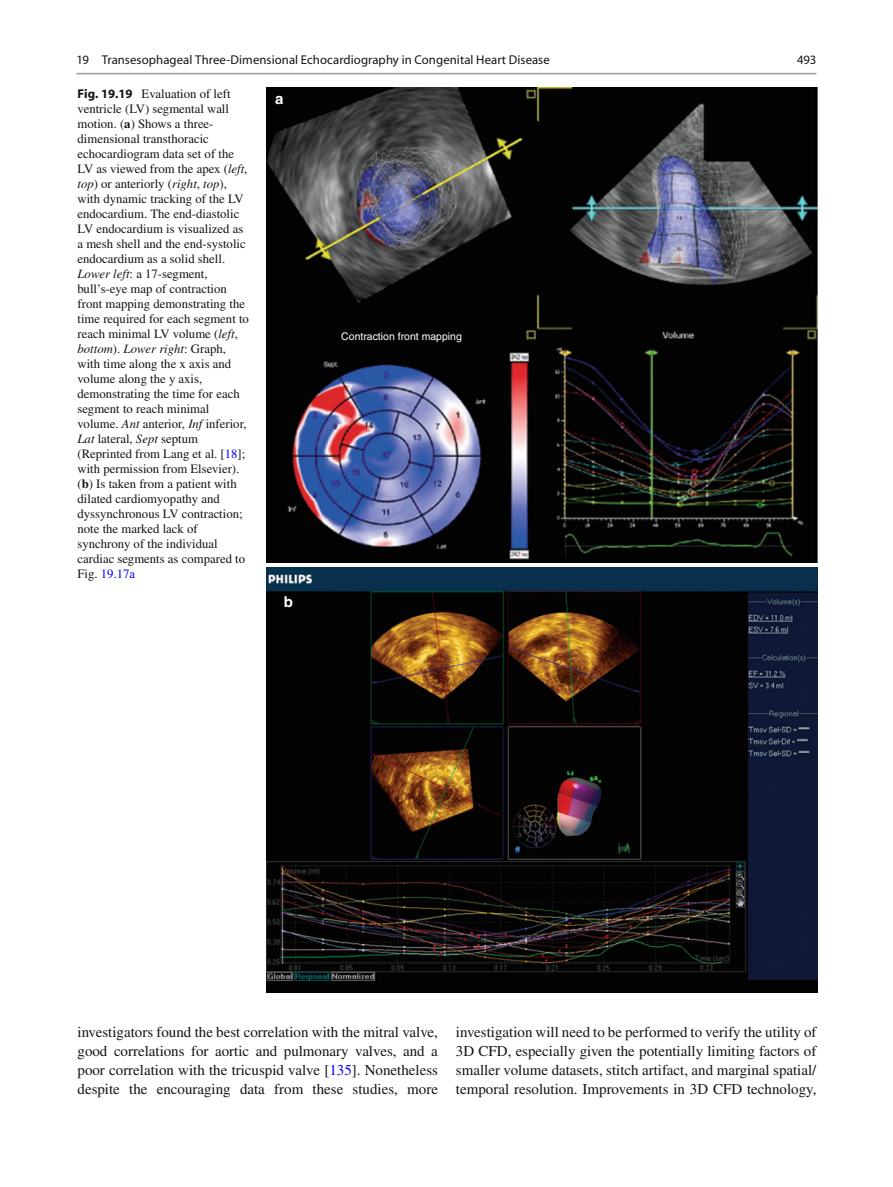
<style>
.page{position:relative;width:893px;height:1187px;background:#fff}
.page>*{position:absolute;margin:0;border:0;box-sizing:border-box;transform-origin:0 0}
.t1{font:15px/18.8px "Times";color:#131413;text-align:justify}
.t2{font:700 15px "Helvetica";color:#fff}
.t3{font:12.75px/15px "Times";color:#131413}
.t4{font:12.75px "Myriad";letter-spacing:.005em;color:#131413}
.t5{font:10.5px "Helvetica";color:#fff}
.s1{font-family:"Myriad";font-weight:700}
.s2{font-weight:700}
.s3{font-style:italic}
.s4{color:#00f}
</style>
<div class="page">
<img style="left:266px;top:88px;width:551px;height:475px">
<img style="left:267px;top:567px;width:550px;height:425px">
<hr style="left:77px;top:73px;width:739px;height:1px;background:#989898">
<p class="t4" style="left:77px;top:55px;width:475px">19 Transesophageal Three-Dimensional Echocardiography in Congenital Heart Disease</p>
<p class="t3" style="left:78px;top:87px;width:173px"><span class="s1">Fig. 19.19</span> Evaluation of left ventricle (LV) segmental wall motion. ( <span class="s2">a</span> ) Shows a three&shy;dimensional transthoracic echocardiogram data set of the<br>LV as viewed from the apex ( <span class="s3">left</span> , <span class="s3">top</span> ) or anteriorly ( <span class="s3">right</span> , <span class="s3">top</span> ), with dynamic tracking of the LV endocardium. The end-diastolic<br>LV endocardium is visualized as a mesh shell and the end-systolic endocardium as a solid shell.<br><span class="s3">Lower left</span> : a 17-segment, bull’s-eye map of contraction front mapping demonstrating the time required for each segment to reach minimal LV volume ( <span class="s3">left</span> , <span class="s3">bottom</span> ). <span class="s3">Lower right</span> : Graph, with time along the x axis and volume along the y axis, demonstrating the time for each segment to reach minimal volume. <span class="s3">Ant</span> anterior, <span class="s3">Inf</span> inferior,<br><span class="s3">Lat</span> lateral, <span class="s3">Sept</span> septum (Reprinted from Lang et al. [ <span class="s4">18</span> ]; with permission from Elsevier).<br>( <span class="s2">b</span> ) Is taken from a patient with dilated cardiomyopathy and dyssynchronous LV contraction; note the marked lack of synchrony of the individual cardiac segments as compared to<br>Fig. <span class="s4">19.17a</span></p>
<p class="t2" style="left:275px;top:90px;width:10px">a</p>
<p class="t2" style="left:284px;top:593px;width:11px">b</p>
<p class="t5" style="left:341px;top:332px;width:122px">Contraction front mapping</p>
<p class="t4" style="left:797px;top:55px;width:21px">493</p>
<p class="t1" style="left:78px;top:1024px;width:362px">investigators found the best correlation with the mitral valve, good correlations for aortic and pulmonary valves, and a poor correlation with the tricuspid valve [ <span class="s4">135</span> ]. Nonetheless despite the encouraging data from these studies, more</p>
<p class="t1" style="left:456px;top:1024px;width:362px">investigation will need to be performed to verify the utility of 3D CFD, especially given the potentially limiting factors of smaller volume datasets, stitch artifact, and marginal spatial/ temporal resolution. Improvements in 3D CFD technology,</p>
</div>
